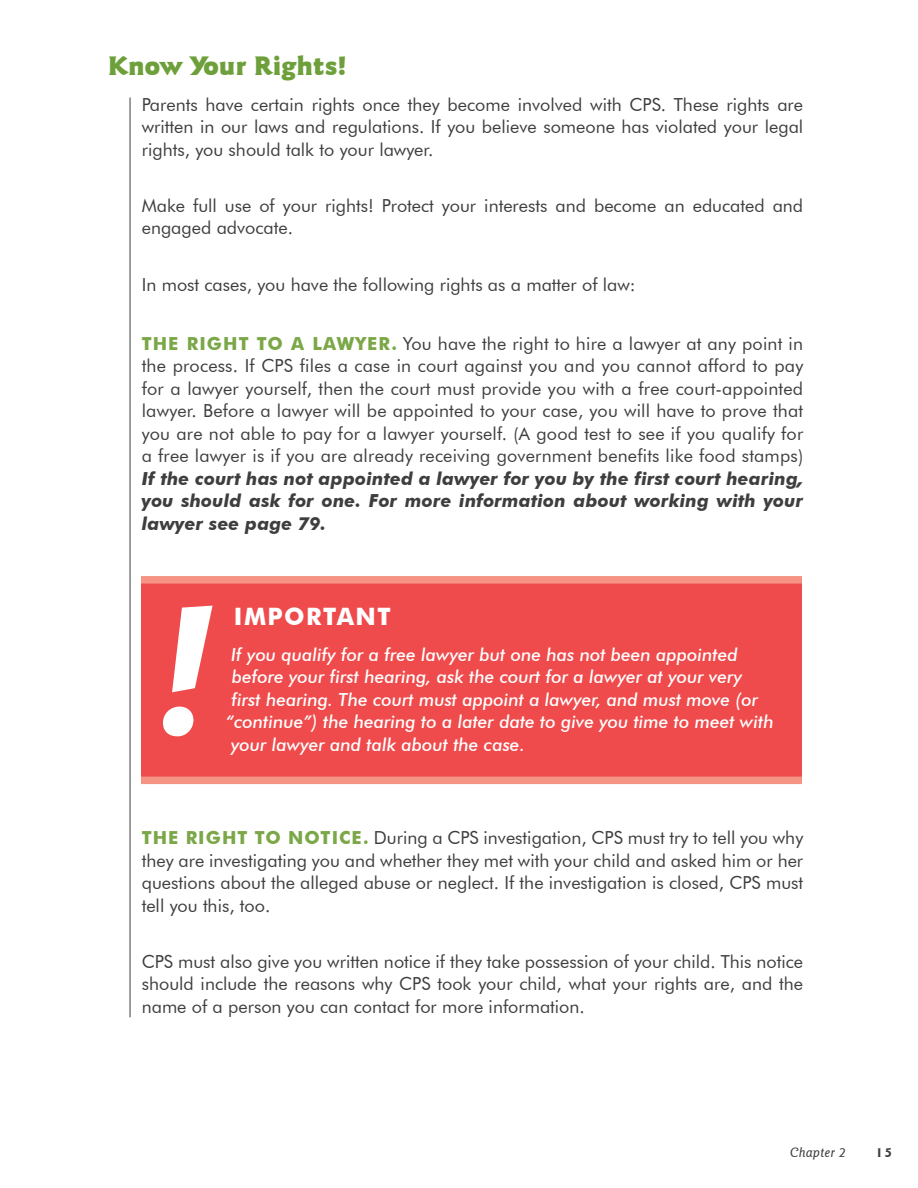
<style>
.page{position:relative;width:918px;height:1188px;background:#fff}
.page>*{position:absolute;margin:0;border:0;box-sizing:border-box;transform-origin:0 0}
.t1{font:italic 700 187.65px "Goudy Sans IT Cby BT";color:#fff}
.t2{font:900 27px "Goudy Sans IT Cby BT";letter-spacing:-.01em;color:#6da03b}
.t3{font:700 24px "Futura BT";letter-spacing:.06em;color:#fff}
.t4{font:18px/22.5px "Futura BT";color:#3e3e3f;text-align:justify}
.t5{font:italic 500 18px "Futura BT";color:#fff}
.t6{font:italic 700 18px/22.5px "Futura BT";letter-spacing:.01em;color:#3e3e3f;text-align:justify}
.t7{font:italic 500 13.5px "Goudy Sans IT Cby BT";letter-spacing:.02em;color:#3e3e3f}
.t8{font:700 13.5px "Goudy Sans IT Cby BT";color:#3e3e3f}
.s1{font-weight:700;color:#7ba748}
</style>
<div class="page">
<div style="left:141px;top:580px;width:661px;height:201px;background:#ef4b4c"></div>
<div style="left:141px;top:576px;width:661px;height:8px;background:#f59384"></div>
<div style="left:141px;top:777px;width:661px;height:7px;background:#f59384"></div>
<hr style="left:130px;top:97px;width:1px;height:920px;background:#3e3e3f">
<h2 class="t2" style="left:108px;top:48px;width:240px">Know Your Rights!</h2>
<p class="t4" style="left:142px;top:93px;width:663px">Parents have certain rights once they become involved with CPS. These rights are written in our laws and regulations. If you believe someone has violated your legal rights, you should talk to your lawyer.</p>
<p class="t4" style="left:142px;top:194px;width:663px">Make full use of your rights! Protect your interests and become an educated and engaged advocate.</p>
<p class="t4" style="left:142px;top:273px;width:495px">In most cases, you have the following rights as a matter of law:</p>
<p class="t4" style="left:142px;top:332px;width:663px"><span class="s1">THE RIGHT TO A LAWYER.</span> You have the right to hire a lawyer at any point in the process. If CPS files a case in court against you and you cannot afford to pay for a lawyer yourself, then the court must provide you with a free court-appointed lawyer. Before a lawyer will be appointed to your case, you will have to prove that you are not able to pay for a lawyer yourself. (A good test to see if you qualify for a free lawyer is if you are already receiving government benefits like food stamps)</p>
<p class="t6" style="left:142px;top:467px;width:663px">If the court has not appointed a lawyer for you by the first court hearing, you should ask for one. For more information about working with your lawyer see page 79.</p>
<h1 class="t1" style="left:154px;top:553px;width:65px">!</h1>
<h3 class="t3" style="left:234px;top:602px;width:158px">IMPORTANT</h3>
<p class="t5" style="left:231px;top:643px;width:508px">If you qualify for a free lawyer but one has not been appointed</p>
<p class="t5" style="left:232px;top:666px;width:512px">before your first hearing, ask the court for a lawyer at your very</p>
<p class="t5" style="left:232px;top:688px;width:528px">first hearing. The court must appoint a lawyer, and must move (or</p>
<p class="t5" style="left:226px;top:711px;width:550px">“continue”) the hearing to a later date to give you time to meet with</p>
<p class="t5" style="left:231px;top:733px;width:295px">your lawyer and talk about the case.</p>
<p class="t4" style="left:142px;top:826px;width:663px"><span class="s1">THE RIGHT TO NOTICE.</span> During a CPS investigation, CPS must try to tell you why they are investigating you and whether they met with your child and asked him or her questions about the alleged abuse or neglect. If the investigation is closed, CPS must tell you this, too.</p>
<p class="t4" style="left:142px;top:950px;width:663px">CPS must also give you written notice if they take possession of your child. This notice should include the reasons why CPS took your child, what your rights are, and the name of a person you can contact for more information.</p>
<p class="t7" style="left:790px;top:1144px;width:57px">Chapter 2</p>
<p class="t8" style="left:876px;top:1144px;width:18px">15</p>
</div>
